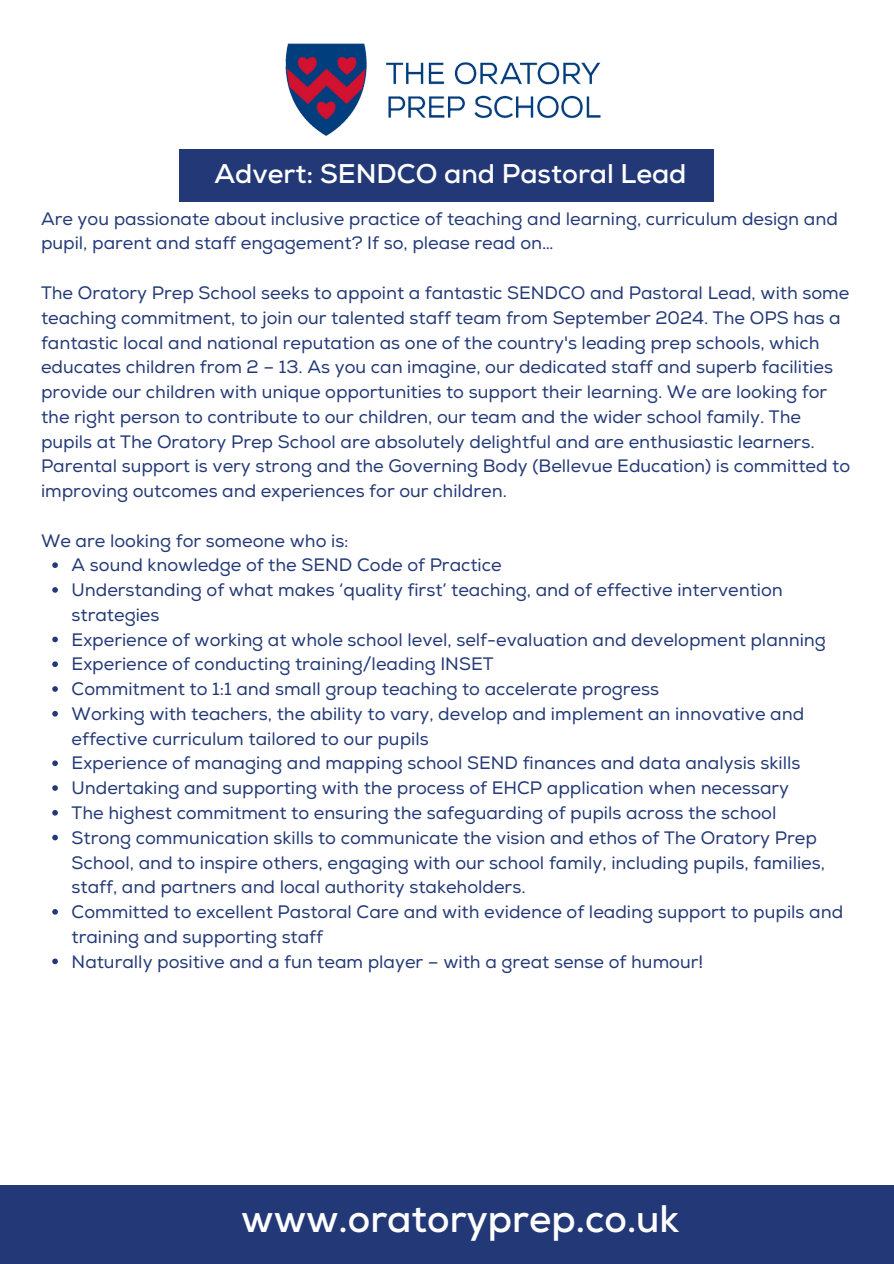
<style>
.page{position:relative;width:894px;height:1264px;background:#fff}
.page>*{position:absolute;margin:0;border:0;box-sizing:border-box;transform-origin:0 0}
.t1{font:700 38.25px "Nexa";color:#fff}
.t2{font:700 27px "Nexa";color:#fff}
.t3{font:18px/24.8px "Nexa";color:#233977}
</style>
<div class="page">
<div style="left:0;top:1184px;width:893px;height:79px;background:#233977"></div>
<div style="left:179px;top:149px;width:534px;height:53px;background:#233977"></div>
<svg style="left:52px;top:562px;width:6px;height:6px"></svg>
<svg style="left:52px;top:587px;width:6px;height:5px"></svg>
<svg style="left:52px;top:636px;width:6px;height:6px"></svg>
<svg style="left:52px;top:661px;width:6px;height:6px"></svg>
<svg style="left:52px;top:686px;width:6px;height:5px"></svg>
<svg style="left:52px;top:711px;width:6px;height:5px"></svg>
<svg style="left:52px;top:760px;width:6px;height:6px"></svg>
<svg style="left:52px;top:785px;width:6px;height:5px"></svg>
<svg style="left:52px;top:810px;width:6px;height:5px"></svg>
<svg style="left:52px;top:834px;width:6px;height:6px"></svg>
<svg style="left:52px;top:909px;width:6px;height:5px"></svg>
<svg style="left:52px;top:958px;width:6px;height:6px"></svg>
<img style="left:285px;top:43px;width:316px;height:93px">
<h2 class="t2" style="left:214px;top:156px;width:473px">Advert: SENDCO and Pastoral Lead</h2>
<p class="t3" style="left:41px;top:206px;width:798px">Are you passionate about inclusive practice of teaching and learning, curriculum design and pupil, parent and staff engagement? If so, please read on…</p>
<p class="t3" style="left:41px;top:281px;width:810px">The Oratory Prep School seeks to appoint a fantastic SENDCO and Pastoral Lead, with some teaching commitment, to join our talented staff team from September 2024. The OPS has a fantastic local and national reputation as one of the country's leading prep schools, which educates children from 2 – 13. As you can imagine, our dedicated staff and superb facilities provide our children with unique opportunities to support their learning. We are looking for the right person to contribute to our children, our team and the wider school family. The pupils at The Oratory Prep School are absolutely delightful and are enthusiastic learners.<br>Parental support is very strong and the Governing Body (Bellevue Education) is committed to improving outcomes and experiences for our children.</p>
<p class="t3" style="left:72px;top:528px;width:772px;text-indent:-31px">We are looking for someone who is:<br>A sound knowledge of the SEND Code of Practice<br>Understanding of what makes ‘quality first’ teaching, and of effective intervention strategies<br>Experience of working at whole school level, self-evaluation and development planning Experience of conducting training/leading INSET<br>Commitment to 1:1 and small group teaching to accelerate progress<br>Working with teachers, the ability to vary, develop and implement an innovative and effective curriculum tailored to our pupils<br>Experience of managing and mapping school SEND finances and data analysis skills Undertaking and supporting with the process of EHCP application when necessary<br>The highest commitment to ensuring the safeguarding of pupils across the school<br>Strong communication skills to communicate the vision and ethos of The Oratory Prep School, and to inspire others, engaging with our school family, including pupils, families, staff, and partners and local authority stakeholders.<br>Committed to excellent Pastoral Care and with evidence of leading support to pupils and training and supporting staff<br>Naturally positive and a fun team player – with a great sense of humour!</p>
<h1 class="t1" style="left:241px;top:1193px;width:439px">www.oratoryprep.co.uk</h1>
</div>
